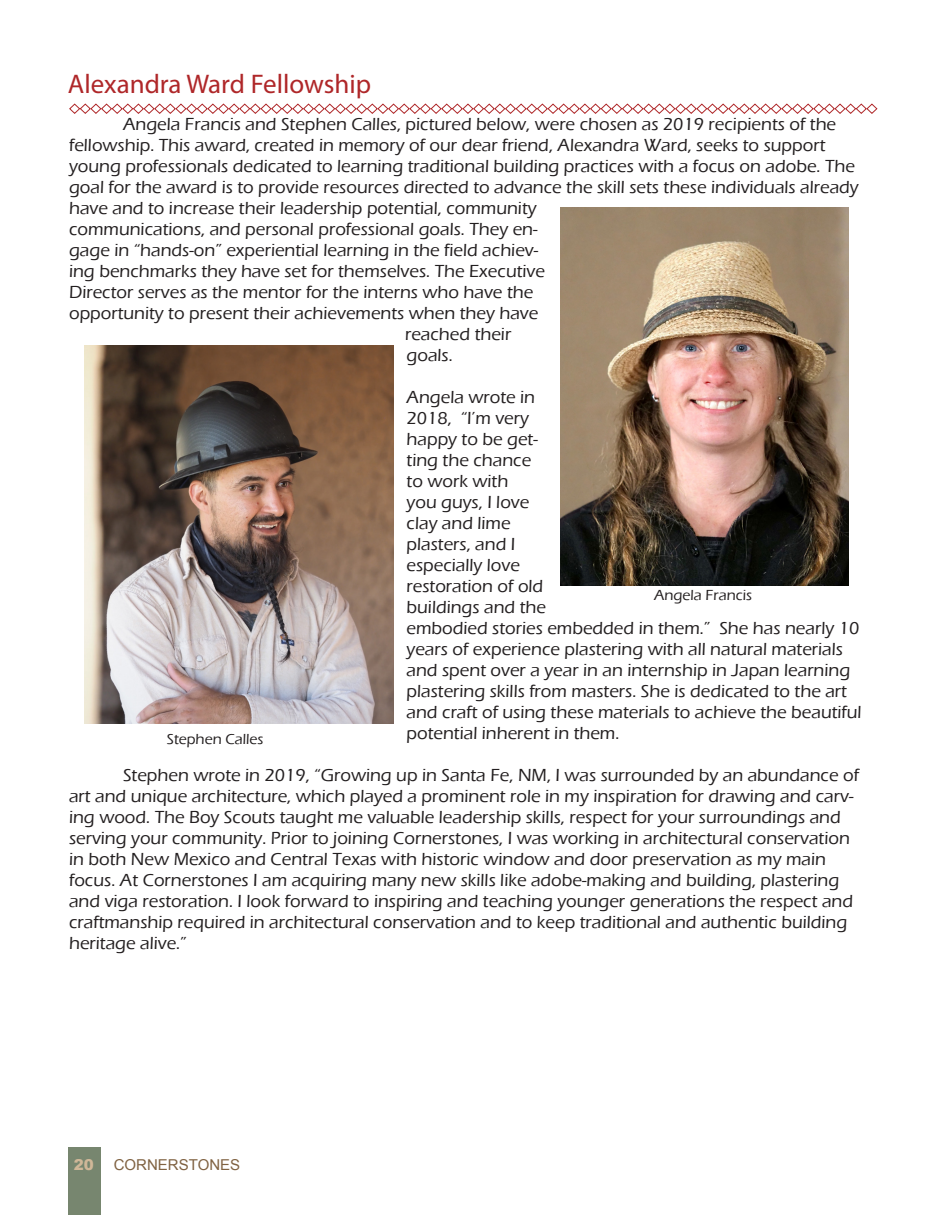
<style>
.page{position:relative;width:945px;height:1215px;background:#fff}
.page>*{position:absolute;margin:0;border:0;box-sizing:border-box;transform-origin:0 0}
.t1{font:27px "Myriad Pro";color:#af2729}
.t2{font:500 18px/21px "Eras ITC";color:#231f20}
.t3{font:500 15px "Eras ITC";color:#231f20}
.t4{font:15px "Arial";color:#806242}
.t5{font:900 15px "Arial";color:#d0b798}
</style>
<div class="page">
<div style="left:68px;top:1148px;width:32px;height:67px;background:#77866f"></div>
<img style="left:84px;top:345px;width:310px;height:379px">
<svg style="left:69px;top:103px;width:809px;height:11px"></svg>
<img style="left:560px;top:207px;width:288px;height:379px">
<p class="t1" style="left:68px;top:68px;width:305px">Alexandra Ward Fellowship</p>
<p class="t2" style="left:123px;top:114px;width:715px">Angela Francis and Stephen Calles, pictured below, were chosen as 2019 recipients of the</p>
<p class="t2" style="left:69px;top:135px;width:758px">fellowship. This award, created in memory of our dear friend, Alexandra Ward, seeks to support</p>
<p class="t2" style="left:69px;top:156px;width:787px">young professionals dedicated to learning traditional building practices with a focus on adobe. The</p>
<p class="t2" style="left:69px;top:177px;width:791px">goal for the award is to provide resources directed to advance the skill sets these individuals already</p>
<p class="t2" style="left:69px;top:198px;width:469px">have and to increase their leadership potential, community</p>
<p class="t2" style="left:69px;top:219px;width:470px">communications, and personal professional goals. They en-</p>
<p class="t2" style="left:69px;top:240px;width:471px">gage in “hands-on” experiential learning in the field achiev-</p>
<p class="t2" style="left:69px;top:261px;width:477px">ing benchmarks they have set for themselves. The Executive</p>
<p class="t2" style="left:69px;top:282px;width:466px">Director serves as the mentor for the interns who have the</p>
<p class="t2" style="left:69px;top:303px;width:471px">opportunity to present their achievements when they have</p>
<p class="t2" style="left:405px;top:324px;width:108px">reached their</p>
<p class="t2" style="left:407px;top:345px;width:48px">goals.</p>
<p class="t2" style="left:407px;top:387px;width:457px">Angela wrote in<br>2018, “I’m very<br>happy to be get-<br>ting the chance<br>to work with<br>you guys, I love<br>clay and lime<br>plasters, and I<br>especially love<br>restoration of old<br>buildings and the<br>embodied stories embedded in them.” She has nearly 10 years of experience plastering with all natural materials and spent over a year in an internship in Japan learning plastering skills from masters. She is dedicated to the art and craft of using these materials to achieve the beautiful potential inherent in them.</p>
<p class="t2" style="left:69px;top:765px;width:792px;text-indent:54px">Stephen wrote in 2019, “Growing up in Santa Fe, NM, I was surrounded by an abundance of art and unique architecture, which played a prominent role in my inspiration for drawing and carv&shy;ing wood. The Boy Scouts taught me valuable leadership skills, respect for your surroundings and serving your community. Prior to joining Cornerstones, I was working in architectural conservation in both New Mexico and Central Texas with historic window and door preservation as my main focus. At Cornerstones I am acquiring many new skills like adobe-making and building, plastering and viga restoration. I look forward to inspiring and teaching younger generations the respect and craftmanship required in architectural conservation and to keep traditional and authentic building heritage alive.”</p>
<p class="t3" style="left:654px;top:587px;width:100px">Angela Francis</p>
<p class="t3" style="left:167px;top:730px;width:98px">Stephen Calles</p>
<p class="t5" style="left:74px;top:1157px;width:22px">20</p>
<p class="t4" style="left:114px;top:1155px;width:128px">CORNERSTONES</p>
</div>
